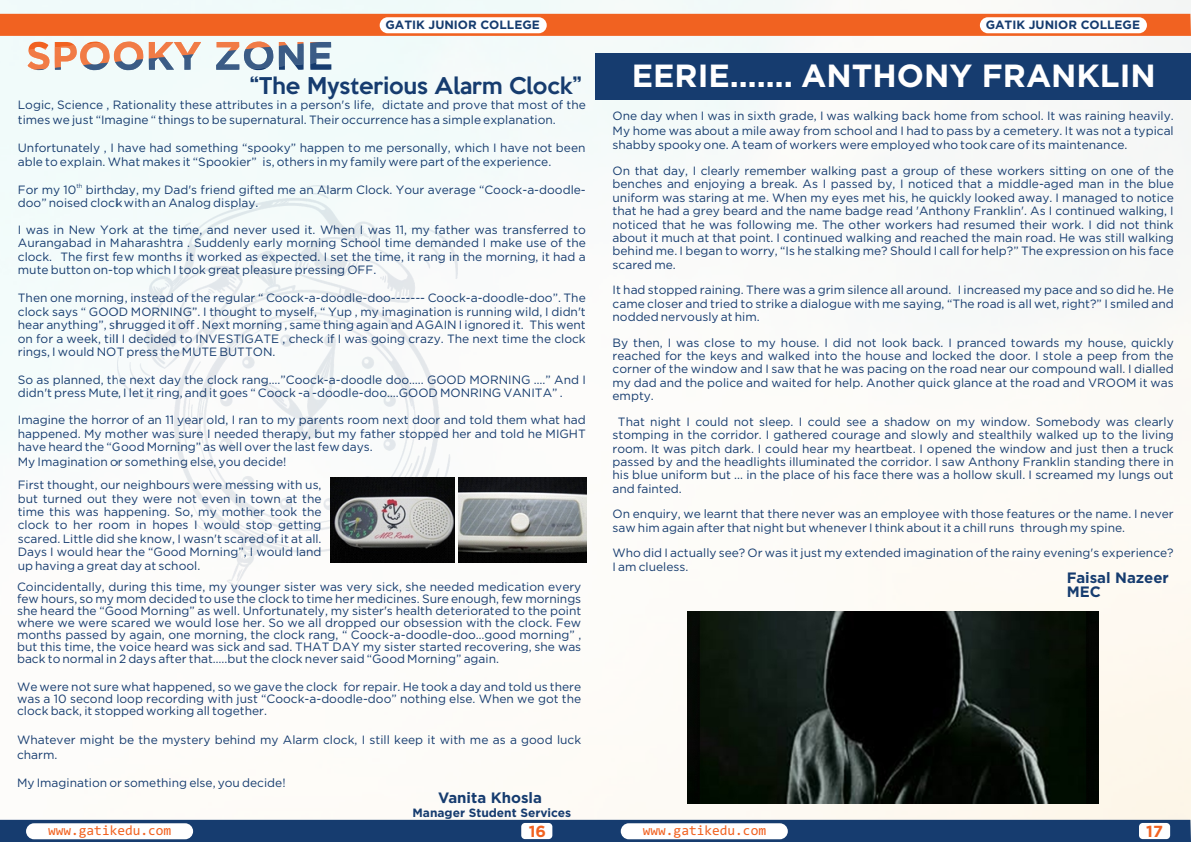
<style>
.page{position:relative;width:1191px;height:842px;background:#fff}
.page>*{position:absolute;margin:0;border:0;box-sizing:border-box;transform-origin:0 0}
.t1{font:700 32px "Gotham";color:#fff}
.t2{font:500 21.1px "Keep Calm";color:#163c6f}
.t3{font:700 16px "Gotham";color:#f16221}
.t4{font:700 15px/14.6px "Gotham";color:#163c6f}
.t5{font:14px "Consolas";color:#f16221}
.t6{font:12px/13.4px "Gotham";color:#163c6f;text-align:justify}
.t7{font:700 12px "Gotham";color:#163c6f}
.t8{font:6px "Gotham";color:#163c6f}
</style>
<div class="page">
<img style="left:0;top:0;width:1191px;height:820px">
<div style="left:0;top:820px;width:1191px;height:22px;background:#163c6f"></div>
<div style="left:26px;top:823px;width:167px;height:16px;background:#fff;border-radius:8px"></div>
<div style="left:621px;top:823px;width:167px;height:16px;background:#fff;border-radius:8px"></div>
<svg style="left:0;top:14px;width:1191px;height:56px"></svg>
<img style="left:117px;top:185px;width:341px;height:402px">
<img style="left:331px;top:477px;width:123px;height:86px">
<img style="left:459px;top:477px;width:127px;height:85px">
<div style="left:596px;top:53px;width:595px;height:46px;background:#163c6f"></div>
<img style="left:688px;top:612px;width:410px;height:192px">
<div style="left:521px;top:823px;width:31px;height:16px;background:#fff;border-radius:4px"></div>
<div style="left:1139px;top:823px;width:31px;height:16px;background:#fff;border-radius:4px"></div>
<p class="t7" style="left:385px;top:20px;width:156px">GATIK JUNIOR COLLEGE</p>
<p class="t7" style="left:985px;top:20px;width:156px">GATIK JUNIOR COLLEGE</p>
<h2 class="t2" style="left:250px;top:77px;width:332px">“The Mysterious Alarm Clock”</h2>
<p class="t6" style="left:18px;top:99px;width:569px;line-height:14.6px">Logic, Science , Rationality these attributes in a person's life, dictate and prove that most of the times we just “Imagine “ things to be supernatural. Their occurrence has a simple explanation.</p>
<p class="t6" style="left:18px;top:142px;width:569px">Unfortunately , I have had something “spooky” happen to me personally, which I have not been able to explain. What makes it “Spookier” is, others in my family were part of the experience.</p>
<p class="t8" style="left:76px;top:183px;width:8px">th</p>
<p class="t6" style="left:18px;top:183px;width:569px">For my 10 birthday, my Dad's friend gifted me an Alarm Clock. Your average “Coock-a-doodle&shy;doo” noised clock with an Analog display.</p>
<p class="t6" style="left:18px;top:224px;width:569px">I was in New York at the time, and never used it. When I was 11, my father was transferred to Aurangabad in Maharashtra . Suddenly early morning School time demanded I make use of the clock. The first few months it worked as expected. I set the time, it rang in the morning, it had a mute button on-top which I took great pleasure pressing OFF.</p>
<p class="t6" style="left:18px;top:292px;width:569px">Then one morning, instead of the regular “ Coock-a-doodle-doo------- Coock-a-doodle-doo”. The clock says “ GOOD MORNING”. I thought to myself, “ Yup , my imagination is running wild, I didn't hear anything”, shrugged it off . Next morning , same thing again and AGAIN I ignored it. This went on for a week, till I decided to INVESTIGATE , check if I was going crazy. The next time the clock rings, I would NOT press the MUTE BUTTON.</p>
<p class="t6" style="left:18px;top:374px;width:569px">So as planned, the next day the clock rang….”Coock-a-doodle doo….. GOOD MORNING ….” And I didn't press Mute, I let it ring, and it goes “ Coock -a -doodle-doo….GOOD MONRING VANITA” .</p>
<p class="t6" style="left:18px;top:414px;width:569px">Imagine the horror of an 11 year old, I ran to my parents room next door and told them what had happened. My mother was sure I needed therapy, but my father stopped her and told he MIGHT have heard the “Good Morning” as well over the last few days.</p>
<p class="t6" style="left:18px;top:456px;width:270px">My Imagination or something else, you decide!</p>
<p class="t6" style="left:18px;top:479px;width:305px">First thought, our neighbours were messing with us, but turned out they were not even in town at the time this was happening. So, my mother took the clock to her room in hopes I would stop getting scared. Little did she know, I wasn't scared of it at all.<br>Days I would hear the “Good Morning”, I would land up having a great day at school.</p>
<p class="t6" style="left:17px;top:581px;width:566px;line-height:12px">Coincidentally, during this time, my younger sister was very sick, she needed medication every few hours, so my mom decided to use the clock to time her medicines. Sure enough, few mornings she heard the “Good Morning” as well. Unfortunately, my sister's health deteriorated to the point where we were scared we would lose her. So we all dropped our obsession with the clock. Few months passed by again, one morning, the clock rang, “ Coock-a-doodle-doo…good morning” , but this time, the voice heard was sick and sad. THAT DAY my sister started recovering, she was back to normal in 2 days after that…..but the clock never said “Good Morning” again.</p>
<p class="t6" style="left:17px;top:681px;width:565px;line-height:12px">We were not sure what happened, so we gave the clock for repair. He took a day and told us there was a 10 second loop recording with just “Coock-a-doodle-doo” nothing else. When we got the clock back, it stopped working all together.</p>
<p class="t6" style="left:17px;top:733px;width:565px;line-height:14.6px">Whatever might be the mystery behind my Alarm clock, I still keep it with me as a good luck charm.</p>
<p class="t6" style="left:17px;top:776px;width:270px">My Imagination or something else, you decide!</p>
<p class="t4" style="left:438px;top:792px;width:105px">Vanita Khosla</p>
<p class="t7" style="left:412px;top:807px;width:160px">Manager Student Services</p>
<h1 class="t1" style="left:631px;top:62px;width:525px">EERIE……. ANTHONY FRANKLIN</h1>
<p class="t6" style="left:612px;top:109px;width:563px;line-height:14.6px">One day when I was in sixth grade, I was walking back home from school. It was raining heavily.<br>My home was about a mile away from school and I had to pass by a cemetery. It was not a typical shabby spooky one. A team of workers were employed who took care of its maintenance.</p>
<p class="t6" style="left:612px;top:165px;width:563px">On that day, I clearly remember walking past a group of these workers sitting on one of the benches and enjoying a break. As I passed by, I noticed that a middle-aged man in the blue uniform was staring at me. When my eyes met his, he quickly looked away. I managed to notice that he had a grey beard and the name badge read 'Anthony Franklin'. As I continued walking, I noticed that he was following me. The other workers had resumed their work. I did not think about it much at that point. I continued walking and reached the main road. He was still walking behind me. I began to worry, “Is he stalking me? Should I call for help?” The expression on his face scared me.</p>
<p class="t6" style="left:612px;top:284px;width:563px">It had stopped raining. There was a grim silence all around. I increased my pace and so did he. He came closer and tried to strike a dialogue with me saying, “The road is all wet, right?” I smiled and nodded nervously at him.</p>
<p class="t6" style="left:612px;top:336px;width:563px">By then, I was close to my house. I did not look back. I pranced towards my house, quickly reached for the keys and walked into the house and locked the door. I stole a peep from the corner of the window and I saw that he was pacing on the road near our compound wall. I dialled my dad and the police and waited for help. Another quick glance at the road and VROOM it was empty.</p>
<p class="t6" style="left:612px;top:415px;width:563px;text-indent:5px">That night I could not sleep. I could see a shadow on my window. Somebody was clearly stomping in the corridor. I gathered courage and slowly and stealthily walked up to the living room. It was pitch dark. I could hear my heartbeat. I opened the window and just then a truck passed by and the headlights illuminated the corridor. I saw Anthony Franklin standing there in his blue uniform but ... in the place of his face there was a hollow skull. I screamed my lungs out and fainted.</p>
<p class="t6" style="left:612px;top:508px;width:562px">On enquiry, we learnt that there never was an employee with those features or the name. I never saw him again after that night but whenever I think about it a chill runs through my spine.</p>
<p class="t6" style="left:612px;top:547px;width:562px">Who did I actually see? Or was it just my extended imagination of the rainy evening's experience?<br>I am clueless.</p>
<p class="t4" style="left:1066px;top:571px;width:103px">Faisal Nazeer<br>MEC</p>
<p class="t5" style="left:48px;top:824px;width:125px">www.gatikedu.com</p>
<p class="t5" style="left:643px;top:824px;width:125px">www.gatikedu.com</p>
<h3 class="t3" style="left:528px;top:824px;width:19px">16</h3>
<h3 class="t3" style="left:1146px;top:824px;width:18px">17</h3>
</div>
